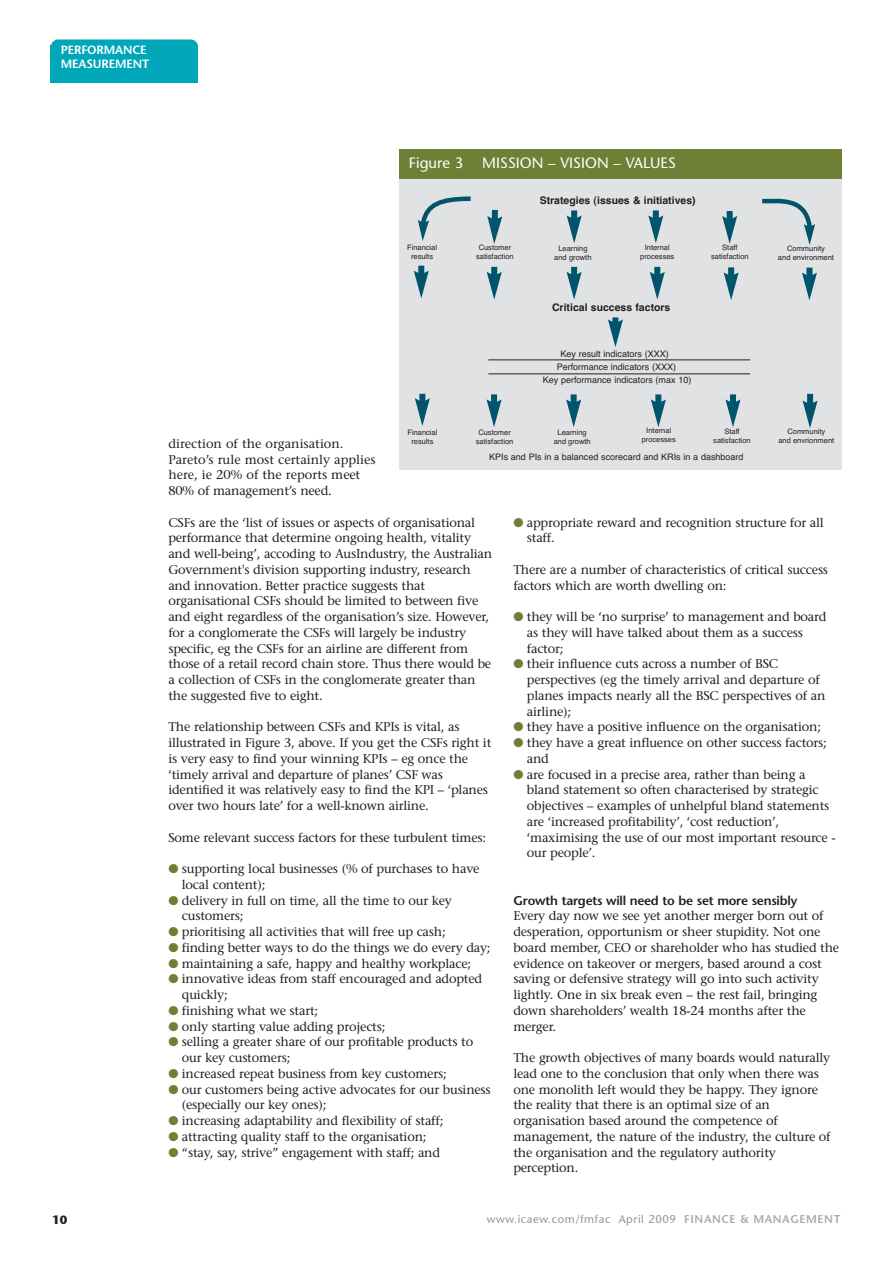
<style>
.page{position:relative;width:893px;height:1263px;background:#fff}
.page>*{position:absolute;margin:0;border:0;box-sizing:border-box;transform-origin:0 0}
.t1{font:15px "Stone Sans";color:#fff}
.t2{font:12.75px/15.8px "Stone Serif";letter-spacing:-.015em;color:#231f20}
.t3{font:600 12.75px "Stone Sans";letter-spacing:-.015em;color:#231f20}
.t4{font:600 12px/14.4px "Stone Sans";letter-spacing:-.01em;color:#fff}
.t5{font:700 12px "Stone Sans";color:#231f20}
.t6{font:11.25px "Stone Sans";letter-spacing:.05em;color:#939598}
.t7{font:700 10.5px "Helvetica";color:#231f20}
.t8{font:9px/13.2px "Helvetica";color:#231f20;text-align:center}
.t9{font:7.5px/9px "Helvetica";color:#231f20;text-align:center}
.s1{color:#6e7f36}
.s2{font-weight:600;color:#a7a9ac}
</style>
<div class="page">
<div style="left:51px;top:46px;width:147px;height:37px;background:#00a7b8"></div>
<div style="left:51px;top:39px;width:147px;height:15px;background:#00a7b8;border-radius:7px"></div>
<div style="left:399px;top:165px;width:443px;height:304px;background:#e1e2e3"></div>
<div style="left:399px;top:149px;width:443px;height:30px;background:#6e7f36"></div>
<svg style="left:418px;top:196px;width:53px;height:45px"></svg>
<svg style="left:762px;top:198px;width:53px;height:47px"></svg>
<div style="left:654px;top:267px;width:6px;height:10px;background:#00546d"></div>
<svg style="left:650px;top:272px;width:15px;height:28px"></svg>
<div style="left:612px;top:317px;width:6px;height:8px;background:#00546d"></div>
<svg style="left:608px;top:319px;width:15px;height:28px"></svg>
<div style="left:571px;top:267px;width:6px;height:10px;background:#00546d"></div>
<svg style="left:567px;top:272px;width:15px;height:28px"></svg>
<div style="left:491px;top:267px;width:6px;height:10px;background:#00546d"></div>
<svg style="left:487px;top:272px;width:15px;height:28px"></svg>
<div style="left:418px;top:266px;width:6px;height:10px;background:#00546d"></div>
<svg style="left:414px;top:271px;width:15px;height:27px"></svg>
<div style="left:728px;top:267px;width:6px;height:11px;background:#00546d"></div>
<svg style="left:724px;top:272px;width:15px;height:28px"></svg>
<div style="left:653px;top:210px;width:6px;height:11px;background:#00546d"></div>
<svg style="left:648px;top:215px;width:15px;height:28px"></svg>
<div style="left:571px;top:210px;width:6px;height:11px;background:#00546d"></div>
<svg style="left:567px;top:215px;width:15px;height:28px"></svg>
<svg style="left:487px;top:209px;width:15px;height:35px"></svg>
<div style="left:727px;top:211px;width:6px;height:10px;background:#00546d"></div>
<svg style="left:722px;top:216px;width:15px;height:28px"></svg>
<div style="left:806px;top:268px;width:6px;height:10px;background:#00546d"></div>
<svg style="left:802px;top:273px;width:15px;height:27px"></svg>
<div style="left:655px;top:394px;width:6px;height:11px;background:#00546d"></div>
<svg style="left:651px;top:399px;width:15px;height:28px"></svg>
<div style="left:571px;top:394px;width:6px;height:11px;background:#00546d"></div>
<svg style="left:566px;top:399px;width:15px;height:28px"></svg>
<div style="left:491px;top:394px;width:6px;height:11px;background:#00546d"></div>
<svg style="left:486px;top:399px;width:15px;height:28px"></svg>
<div style="left:419px;top:394px;width:6px;height:10px;background:#00546d"></div>
<svg style="left:415px;top:398px;width:15px;height:28px"></svg>
<div style="left:730px;top:394px;width:6px;height:11px;background:#00546d"></div>
<svg style="left:725px;top:399px;width:15px;height:28px"></svg>
<div style="left:807px;top:394px;width:6px;height:12px;background:#00546d"></div>
<svg style="left:802px;top:401px;width:15px;height:27px"></svg>
<hr style="left:488px;top:360px;width:262px;height:1px;background:#231f20">
<hr style="left:488px;top:374px;width:262px;height:1px;background:#231f20">
<p class="t4" style="left:61px;top:44px;width:90px">PERFORMANCE<br>MEASUREMENT</p>
<p class="t1" style="left:409px;top:157px;width:56px">Figure 3</p>
<p class="t1" style="left:482px;top:157px;width:195px">MISSION – VISION – VALUES</p>
<p class="t7" style="left:540px;top:197px;width:158px">Strategies (issues &amp; initiatives)</p>
<p class="t9" style="left:407px;top:244px;width:31px">Financial results</p>
<p class="t9" style="left:476px;top:244px;width:39px">Customer satisfaction</p>
<p class="t9" style="left:554px;top:245px;width:39px">Learning and growth</p>
<p class="t9" style="left:640px;top:244px;width:36px">Internal processes</p>
<p class="t9" style="left:711px;top:244px;width:39px">Staff satisfaction</p>
<p class="t7" style="left:552px;top:304px;width:120px">Critical success factors</p>
<p class="t8" style="left:560px;top:348px;width:110px">Key result indicators (XXX)</p>
<p class="t8" style="left:543px;top:361px;width:150px">Performance indicators (XXX)<br>Key performance indicators (max 10)</p>
<p class="t9" style="left:778px;top:245px;width:58px">Community<br>and environment</p>
<p class="t9" style="left:642px;top:427px;width:36px">Internal processes</p>
<p class="t9" style="left:778px;top:428px;width:57px">Community<br>and envrionment</p>
<p class="t9" style="left:713px;top:428px;width:39px">Staff satisfaction</p>
<p class="t9" style="left:476px;top:428px;width:39px">Customer satisfaction</p>
<p class="t9" style="left:554px;top:428px;width:39px">Learning and growth</p>
<p class="t9" style="left:407px;top:428px;width:31px">Financial results</p>
<p class="t2" style="left:168px;top:437px;width:209px">direction of the organisation.<br>Pareto’s rule most certainly applies here, ie 20% of the reports meet<br>80% of management’s need.</p>
<p class="t2" style="left:168px;top:516px;width:325px">CSFs are the ‘list of issues or aspects of organisational performance that determine ongoing health, vitality and well-being’, accoding to AusIndustry, the Australian Government's division supporting industry, research and innovation. Better practice suggests that organisational CSFs should be limited to between five and eight regardless of the organisation’s size. However, for a conglomerate the CSFs will largely be industry specific, eg the CSFs for an airline are different from those of a retail record chain store. Thus there would be a collection of CSFs in the conglomerate greater than the suggested five to eight.</p>
<p class="t2" style="left:168px;top:720px;width:325px">The relationship between CSFs and KPIs is vital, as illustrated in Figure 3, above. If you get the CSFs right it is very easy to find your winning KPIs – eg once the ‘timely arrival and departure of planes’ CSF was identified it was relatively easy to find the KPI – ‘planes over two hours late’ for a well-known airline.</p>
<p class="t2" style="left:168px;top:831px;width:319px">Some relevant success factors for these turbulent times:</p>
<p class="t2" style="left:182px;top:862px;width:299px;text-indent:-14px"><span class="s1">●</span> supporting local businesses (% of purchases to have local content);</p>
<p class="t2" style="left:182px;top:894px;width:271px;text-indent:-14px"><span class="s1">●</span> delivery in full on time, all the time to our key customers;</p>
<p class="t2" style="left:168px;top:925px;width:279px"><span class="s1">●</span> prioritising all activities that will free up cash;</p>
<p class="t2" style="left:168px;top:941px;width:324px"><span class="s1">●</span> finding better ways to do the things we do every day;</p>
<p class="t2" style="left:168px;top:957px;width:304px"><span class="s1">●</span> maintaining a safe, happy and healthy workplace;</p>
<p class="t2" style="left:182px;top:972px;width:302px;text-indent:-14px"><span class="s1">●</span> innovative ideas from staff encouraged and adopted quickly;</p>
<p class="t2" style="left:168px;top:1004px;width:151px"><span class="s1">●</span> finishing what we start;</p>
<p class="t2" style="left:168px;top:1020px;width:219px"><span class="s1">●</span> only starting value adding projects;</p>
<p class="t2" style="left:182px;top:1035px;width:293px;text-indent:-14px"><span class="s1">●</span> selling a greater share of our profitable products to our key customers;</p>
<p class="t2" style="left:168px;top:1067px;width:280px"><span class="s1">●</span> increased repeat business from key customers;</p>
<p class="t2" style="left:182px;top:1083px;width:310px;text-indent:-14px"><span class="s1">●</span> our customers being active advocates for our business (especially our key ones);</p>
<p class="t2" style="left:168px;top:1114px;width:276px"><span class="s1">●</span> increasing adaptability and flexibility of staff;</p>
<p class="t2" style="left:168px;top:1130px;width:260px"><span class="s1">●</span> attracting quality staff to the organisation;</p>
<p class="t2" style="left:168px;top:1146px;width:273px"><span class="s1">●</span> “stay, say, strive” engagement with staff; and</p>
<p class="t8" style="left:489px;top:451px;width:256px">KPIs and PIs in a balanced scorecard and KRIs in a dashboard</p>
<p class="t2" style="left:527px;top:516px;width:298px;text-indent:-14px"><span class="s1">●</span> appropriate reward and recognition structure for all staff.</p>
<p class="t2" style="left:513px;top:563px;width:316px">There are a number of characteristics of critical success factors which are worth dwelling on:</p>
<p class="t2" style="left:527px;top:610px;width:301px;text-indent:-14px"><span class="s1">●</span> they will be ‘no surprise’ to management and board as they will have talked about them as a success factor;</p>
<p class="t2" style="left:527px;top:657px;width:300px;text-indent:-14px"><span class="s1">●</span> their influence cuts across a number of BSC perspectives (eg the timely arrival and departure of planes impacts nearly all the BSC perspectives of an airline);</p>
<p class="t2" style="left:513px;top:720px;width:309px"><span class="s1">●</span> they have a positive influence on the organisation;</p>
<p class="t2" style="left:527px;top:736px;width:301px;text-indent:-14px"><span class="s1">●</span> they have a great influence on other success factors; and</p>
<p class="t2" style="left:527px;top:768px;width:310px;text-indent:-14px"><span class="s1">●</span> are focused in a precise area, rather than being a bland statement so often characterised by strategic objectives – examples of unhelpful bland statements are ‘increased profitability’, ‘cost reduction’, ‘maximising the use of our most important resource - our people’.</p>
<p class="t3" style="left:513px;top:895px;width:285px">Growth targets will need to be set more sensibly</p>
<p class="t2" style="left:513px;top:909px;width:327px">Every day now we see yet another merger born out of desperation, opportunism or sheer stupidity. Not one board member, CEO or shareholder who has studied the evidence on takeover or mergers, based around a cost saving or defensive strategy will go into such activity lightly. One in six break even – the rest fail, bringing down shareholders’ wealth 18-24 months after the merger.</p>
<p class="t2" style="left:513px;top:1051px;width:319px">The growth objectives of many boards would naturally lead one to the conclusion that only when there was one monolith left would they be happy. They ignore the reality that there is an optimal size of an organisation based around the competence of management, the nature of the industry, the culture of the organisation and the regulatory authority perception.</p>
<p class="t5" style="left:52px;top:1215px;width:17px">10</p>
<p class="t6" style="left:487px;top:1215px;width:355px">www.icaew.com/fmfac April 2009 <span class="s2">FINANCE &amp; MANAGEMENT</span></p>
</div>
